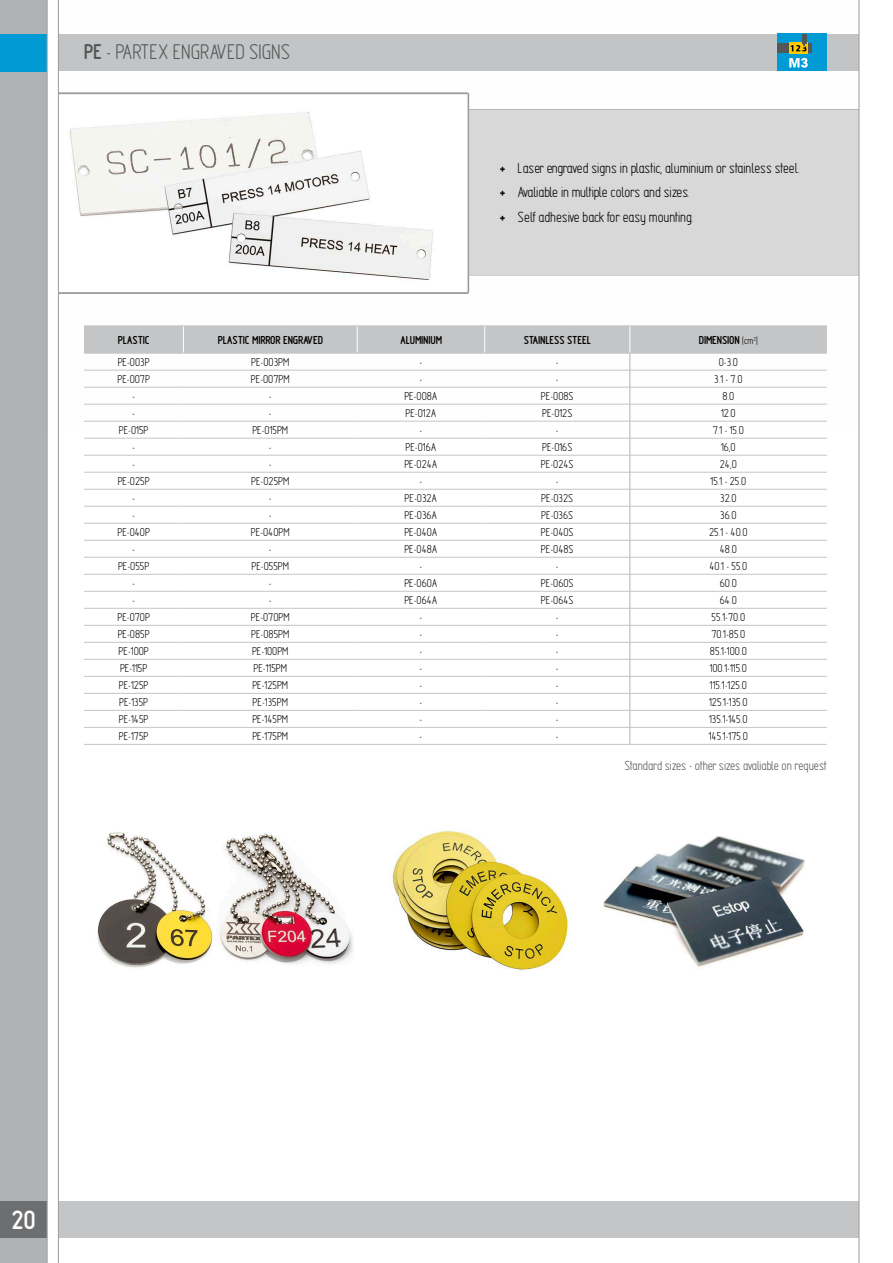
<style>
.page{position:relative;width:893px;height:1263px;background:#fff}
.page>*{position:absolute;margin:0;border:0;box-sizing:border-box;transform-origin:0 0}
.t1{font:700 24px "Techniczne EFN";color:#fff}
.header_-_top{font:19.5px "Techniczne EFN";color:#555656}
.t2{font:13.5px "Techniczne EFN";color:#000}
.table_note{font:12px "Techniczne EFN";color:#555656}
.table_tabs{font:10.5px "Techniczne EFN";color:#000}
.t3{font:700 10.5px "Techniczne EFN";color:#000}
.s1{font-weight:700}
.s2{font-weight:400;font-size:9px}
</style>
<div class="page">
<div style="left:0;top:0;width:47px;height:1263px;background:#b0b3b4"></div>
<div style="left:53px;top:1201px;width:824px;height:37px;background:#c4c5c7"></div>
<div style="left:0;top:1201px;width:53px;height:37px;background:#6d6e70"></div>
<img style="left:0;top:0;width:859px;height:425px">
<img style="left:97px;top:830px;width:708px;height:140px">
<svg style="left:47px;top:0;width:12px;height:1263px"></svg>
<svg style="left:859px;top:0;width:18px;height:1263px"></svg>
<div style="left:777px;top:34px;width:50px;height:37px;background:#009bd5"></div>
<svg style="left:789px;top:58px;width:19px;height:10px"></svg>
<div style="left:777px;top:43px;width:35px;height:10px;background:#555656"></div>
<div style="left:789px;top:42px;width:6px;height:12px;background:#ffca00"></div>
<div style="left:801px;top:42px;width:7px;height:12px;background:#ffca00"></div>
<div style="left:795px;top:42px;width:6px;height:12px;background:#ffca00"></div>
<svg style="left:790px;top:34px;width:17px;height:18px"></svg>
<hr style="left:84px;top:325px;width:99px;height:1px;background:#c4c5c7">
<hr style="left:183px;top:325px;width:174px;height:1px;background:#c4c5c7">
<hr style="left:357px;top:325px;width:128px;height:1px;background:#c4c5c7">
<hr style="left:485px;top:325px;width:145px;height:1px;background:#c4c5c7">
<hr style="left:630px;top:325px;width:197px;height:1px;background:#c4c5c7">
<hr style="left:84px;top:744px;width:99px;height:1px;background:#c4c5c7">
<hr style="left:183px;top:744px;width:174px;height:1px;background:#c4c5c7">
<hr style="left:357px;top:744px;width:128px;height:1px;background:#c4c5c7">
<hr style="left:485px;top:744px;width:145px;height:1px;background:#c4c5c7">
<hr style="left:630px;top:744px;width:197px;height:1px;background:#c4c5c7">
<svg style="left:84px;top:326px;width:743px;height:418px"></svg>
<p class="header_-_top" style="left:84px;top:40px;width:208px"><span class="s1">PE</span> - PARTEX ENGRAVED SIGNS</p>
<p class="t2" style="left:500px;top:159px;width:302px"><span class="s1">+</span> Laser engraved signs in plastic, aluminium or stainless steel.</p>
<p class="t2" style="left:500px;top:184px;width:191px"><span class="s1">+</span> Avaliable in multiple colors and sizes.</p>
<p class="t2" style="left:500px;top:209px;width:195px"><span class="s1">+</span> Self adhesive back for easy mounting.</p>
<p class="t3" style="left:118px;top:333px;width:33px">PLASTIC</p>
<p class="t3" style="left:218px;top:333px;width:107px">PLASTIC MIRROR ENGRAVED</p>
<p class="t3" style="left:400px;top:333px;width:43px">ALUMINIUM</p>
<p class="t3" style="left:524px;top:333px;width:69px">STAINLESS STEEL</p>
<p class="t3" style="left:699px;top:333px;width:61px">DIMENSION <span class="s2">[cm</span><sup>2</sup><span class="s2">]</span></p>
<p class="table_tabs" style="left:118px;top:355px;width:33px">PE-003P</p>
<p class="table_tabs" style="left:251px;top:355px;width:40px">PE-003PM</p>
<p class="table_tabs" style="left:420px;top:355px;width:4px">-</p>
<p class="table_tabs" style="left:556px;top:355px;width:4px">-</p>
<p class="table_tabs" style="left:719px;top:355px;width:21px">0-3.0</p>
<p class="table_tabs" style="left:117px;top:372px;width:34px">PE-007P</p>
<p class="table_tabs" style="left:251px;top:372px;width:40px">PE-007PM</p>
<p class="table_tabs" style="left:420px;top:372px;width:4px">-</p>
<p class="table_tabs" style="left:556px;top:372px;width:4px">-</p>
<p class="table_tabs" style="left:714px;top:372px;width:30px">3.1 - 7.0</p>
<p class="table_tabs" style="left:132px;top:389px;width:4px">-</p>
<p class="table_tabs" style="left:269px;top:389px;width:4px">-</p>
<p class="table_tabs" style="left:404px;top:389px;width:35px">PE-008A</p>
<p class="table_tabs" style="left:541px;top:389px;width:34px">PE-008S</p>
<p class="table_tabs" style="left:722px;top:389px;width:13px">8.0</p>
<p class="table_tabs" style="left:132px;top:406px;width:4px">-</p>
<p class="table_tabs" style="left:269px;top:406px;width:4px">-</p>
<p class="table_tabs" style="left:405px;top:406px;width:32px">PE-012A</p>
<p class="table_tabs" style="left:542px;top:406px;width:32px">PE-012S</p>
<p class="table_tabs" style="left:721px;top:406px;width:16px">12.0</p>
<p class="table_tabs" style="left:119px;top:423px;width:31px">PE-015P</p>
<p class="table_tabs" style="left:252px;top:423px;width:37px">PE-015PM</p>
<p class="table_tabs" style="left:420px;top:423px;width:4px">-</p>
<p class="table_tabs" style="left:556px;top:423px;width:4px">-</p>
<p class="table_tabs" style="left:713px;top:423px;width:33px">7.1 - 15.0</p>
<p class="table_tabs" style="left:132px;top:440px;width:4px">-</p>
<p class="table_tabs" style="left:269px;top:440px;width:4px">-</p>
<p class="table_tabs" style="left:405px;top:440px;width:32px">PE-016A</p>
<p class="table_tabs" style="left:542px;top:440px;width:32px">PE-016S</p>
<p class="table_tabs" style="left:721px;top:440px;width:16px">16,0</p>
<p class="table_tabs" style="left:132px;top:457px;width:4px">-</p>
<p class="table_tabs" style="left:269px;top:457px;width:4px">-</p>
<p class="table_tabs" style="left:404px;top:457px;width:35px">PE-024A</p>
<p class="table_tabs" style="left:541px;top:457px;width:34px">PE-024S</p>
<p class="table_tabs" style="left:720px;top:457px;width:19px">24,0</p>
<p class="table_tabs" style="left:118px;top:474px;width:33px">PE-025P</p>
<p class="table_tabs" style="left:251px;top:474px;width:40px">PE-025PM</p>
<p class="table_tabs" style="left:420px;top:474px;width:4px">-</p>
<p class="table_tabs" style="left:556px;top:474px;width:4px">-</p>
<p class="table_tabs" style="left:710px;top:474px;width:37px">15.1 - 25.0</p>
<p class="table_tabs" style="left:132px;top:491px;width:4px">-</p>
<p class="table_tabs" style="left:269px;top:491px;width:4px">-</p>
<p class="table_tabs" style="left:405px;top:491px;width:34px">PE-032A</p>
<p class="table_tabs" style="left:541px;top:491px;width:34px">PE-032S</p>
<p class="table_tabs" style="left:720px;top:491px;width:18px">32.0</p>
<p class="table_tabs" style="left:132px;top:508px;width:4px">-</p>
<p class="table_tabs" style="left:269px;top:508px;width:4px">-</p>
<p class="table_tabs" style="left:405px;top:508px;width:34px">PE-036A</p>
<p class="table_tabs" style="left:541px;top:508px;width:34px">PE-036S</p>
<p class="table_tabs" style="left:720px;top:508px;width:18px">36.0</p>
<p class="table_tabs" style="left:117px;top:525px;width:34px">PE-040P</p>
<p class="table_tabs" style="left:251px;top:525px;width:40px">PE-040PM</p>
<p class="table_tabs" style="left:404px;top:525px;width:35px">PE-040A</p>
<p class="table_tabs" style="left:541px;top:525px;width:34px">PE-040S</p>
<p class="table_tabs" style="left:709px;top:525px;width:40px">25.1 - 40.0</p>
<p class="table_tabs" style="left:132px;top:542px;width:4px">-</p>
<p class="table_tabs" style="left:269px;top:542px;width:4px">-</p>
<p class="table_tabs" style="left:404px;top:542px;width:35px">PE-048A</p>
<p class="table_tabs" style="left:541px;top:542px;width:34px">PE-048S</p>
<p class="table_tabs" style="left:720px;top:542px;width:19px">48.0</p>
<p class="table_tabs" style="left:118px;top:559px;width:33px">PE-055P</p>
<p class="table_tabs" style="left:251px;top:559px;width:39px">PE-055PM</p>
<p class="table_tabs" style="left:420px;top:559px;width:4px">-</p>
<p class="table_tabs" style="left:556px;top:559px;width:4px">-</p>
<p class="table_tabs" style="left:709px;top:559px;width:39px">40.1 - 55.0</p>
<p class="table_tabs" style="left:132px;top:576px;width:4px">-</p>
<p class="table_tabs" style="left:269px;top:576px;width:4px">-</p>
<p class="table_tabs" style="left:404px;top:576px;width:35px">PE-060A</p>
<p class="table_tabs" style="left:541px;top:576px;width:34px">PE-060S</p>
<p class="table_tabs" style="left:720px;top:576px;width:19px">60.0</p>
<p class="table_tabs" style="left:132px;top:593px;width:4px">-</p>
<p class="table_tabs" style="left:269px;top:593px;width:4px">-</p>
<p class="table_tabs" style="left:404px;top:593px;width:35px">PE-064A</p>
<p class="table_tabs" style="left:541px;top:593px;width:34px">PE-064S</p>
<p class="table_tabs" style="left:720px;top:593px;width:19px">64.0</p>
<p class="table_tabs" style="left:117px;top:610px;width:34px">PE-070P</p>
<p class="table_tabs" style="left:251px;top:610px;width:40px">PE-070PM</p>
<p class="table_tabs" style="left:420px;top:610px;width:4px">-</p>
<p class="table_tabs" style="left:556px;top:610px;width:4px">-</p>
<p class="table_tabs" style="left:712px;top:610px;width:35px">55.1-70.0</p>
<p class="table_tabs" style="left:118px;top:627px;width:33px">PE-085P</p>
<p class="table_tabs" style="left:251px;top:627px;width:40px">PE-085PM</p>
<p class="table_tabs" style="left:420px;top:627px;width:4px">-</p>
<p class="table_tabs" style="left:556px;top:627px;width:4px">-</p>
<p class="table_tabs" style="left:711px;top:627px;width:36px">70.1-85.0</p>
<p class="table_tabs" style="left:119px;top:644px;width:32px">PE-100P</p>
<p class="table_tabs" style="left:252px;top:644px;width:38px">PE-100PM</p>
<p class="table_tabs" style="left:420px;top:644px;width:4px">-</p>
<p class="table_tabs" style="left:556px;top:644px;width:4px">-</p>
<p class="table_tabs" style="left:710px;top:644px;width:38px">85.1-100.0</p>
<p class="table_tabs" style="left:120px;top:662px;width:29px">PE-115P</p>
<p class="table_tabs" style="left:253px;top:662px;width:35px">PE-115PM</p>
<p class="table_tabs" style="left:420px;top:662px;width:4px">-</p>
<p class="table_tabs" style="left:556px;top:662px;width:4px">-</p>
<p class="table_tabs" style="left:710px;top:662px;width:39px">100.1-115.0</p>
<p class="table_tabs" style="left:119px;top:679px;width:31px">PE-125P</p>
<p class="table_tabs" style="left:252px;top:679px;width:37px">PE-125PM</p>
<p class="table_tabs" style="left:420px;top:679px;width:4px">-</p>
<p class="table_tabs" style="left:556px;top:679px;width:4px">-</p>
<p class="table_tabs" style="left:710px;top:679px;width:38px">115.1-125.0</p>
<p class="table_tabs" style="left:119px;top:696px;width:31px">PE-135P</p>
<p class="table_tabs" style="left:253px;top:696px;width:37px">PE-135PM</p>
<p class="table_tabs" style="left:420px;top:696px;width:4px">-</p>
<p class="table_tabs" style="left:556px;top:696px;width:4px">-</p>
<p class="table_tabs" style="left:709px;top:696px;width:40px">125.1-135.0</p>
<p class="table_tabs" style="left:119px;top:713px;width:31px">PE-145P</p>
<p class="table_tabs" style="left:252px;top:713px;width:37px">PE-145PM</p>
<p class="table_tabs" style="left:420px;top:713px;width:4px">-</p>
<p class="table_tabs" style="left:556px;top:713px;width:4px">-</p>
<p class="table_tabs" style="left:709px;top:713px;width:40px">135.1-145.0</p>
<p class="table_tabs" style="left:119px;top:730px;width:31px">PE-175P</p>
<p class="table_tabs" style="left:252px;top:730px;width:37px">PE-175PM</p>
<p class="table_tabs" style="left:420px;top:730px;width:4px">-</p>
<p class="table_tabs" style="left:556px;top:730px;width:4px">-</p>
<p class="table_tabs" style="left:709px;top:730px;width:41px">145.1-175.0</p>
<p class="table_note" style="left:624px;top:758px;width:204px">Standard sizes - other sizes avaliable on request</p>
<h1 class="t1" style="left:12px;top:1205px;width:25px">20</h1>
</div>
